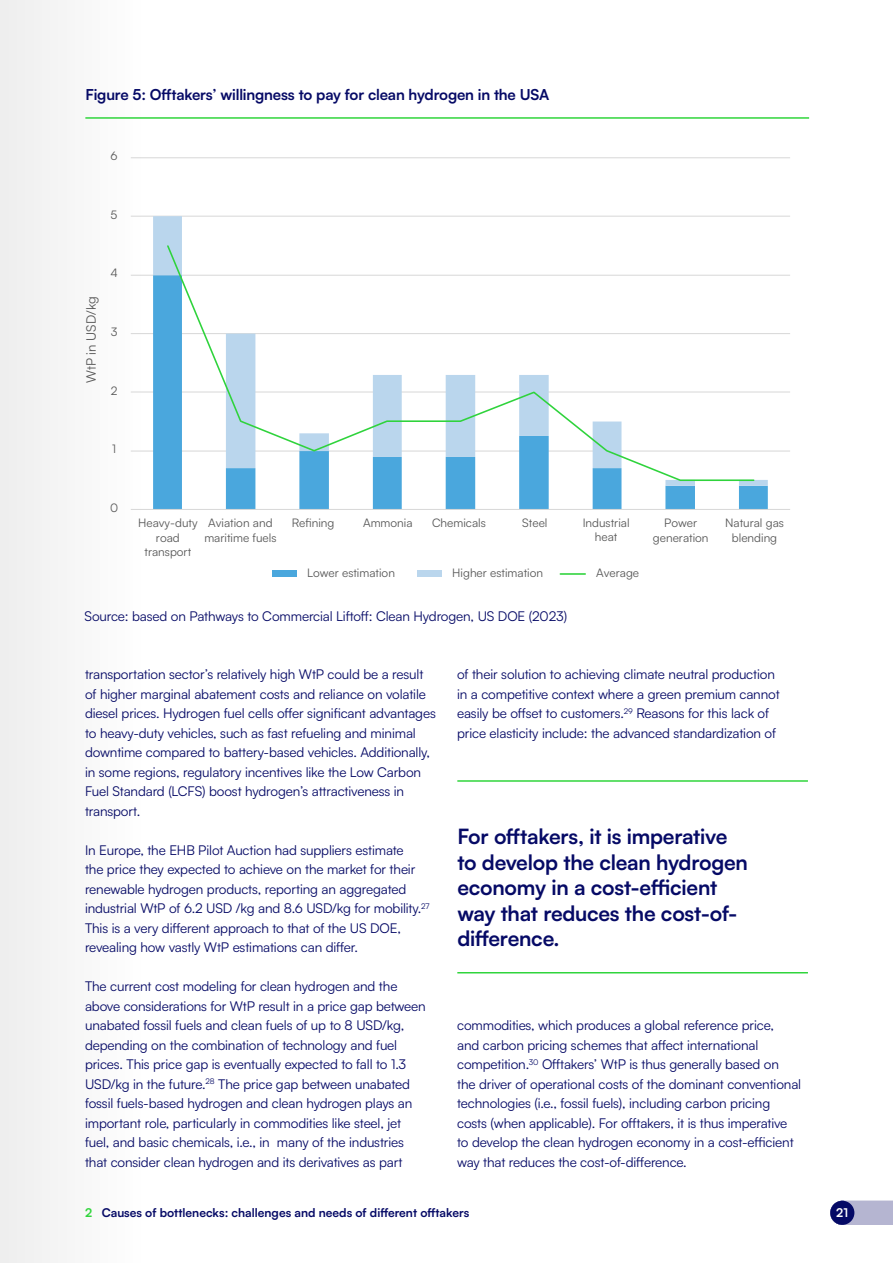
<style>
.page{position:relative;width:893px;height:1263px;background:#fff}
.page>*{position:absolute;margin:0;border:0;box-sizing:border-box;transform-origin:0 0}
.Pull_quotes{font:700 21px/25.5px "Satoshi";letter-spacing:-.01em;color:#060a66}
.Table_heading{font:700 15px "Satoshi";letter-spacing:-.01em;color:#060a66}
.Body_copy{font:13.5px/19.5px "Satoshi";letter-spacing:-.01em;color:#060a66}
.t1{font:13.05px "Satoshi";color:#585858}
.t2{font:700 12px "Satoshi Variable";color:#060a66}
.t3{font:700 12px "Satoshi Variable";color:#fff}
.t4{font:11.85px/14.4px "Satoshi";color:#585858;text-align:center}
.s1{color:#30d53c}
</style>
<div class="page">
<div style="left:0;top:0;width:140px;height:1262px;background:#f6f6f6"></div>
<hr style="left:0;top:0;width:1px;height:1262px;background:#eee">
<svg style="left:830px;top:1201px;width:63px;height:24px"></svg>
<div style="left:830px;top:1201px;width:24px;height:24px;background:#050a66;border-radius:50%"></div>
<hr style="left:457px;top:780px;width:351px;height:2px;background:#30d53c">
<hr style="left:457px;top:972px;width:351px;height:1px;background:#30d53c">
<hr style="left:85px;top:117px;width:724px;height:2px;background:#30d53c">
<hr style="left:131px;top:451px;width:659px;height:1px;background:#d7d7d7">
<hr style="left:131px;top:392px;width:659px;height:1px;background:#d7d7d7">
<hr style="left:131px;top:333px;width:659px;height:1px;background:#d7d7d7">
<hr style="left:131px;top:275px;width:659px;height:1px;background:#d7d7d7">
<hr style="left:131px;top:216px;width:659px;height:1px;background:#d7d7d7">
<hr style="left:131px;top:157px;width:659px;height:1px;background:#d7d7d7">
<svg style="left:153px;top:486px;width:615px;height:23px"></svg>
<svg style="left:153px;top:216px;width:615px;height:270px"></svg>
<hr style="left:131px;top:509px;width:659px;height:1px;background:#d7d7d7">
<svg style="left:166px;top:244px;width:589px;height:238px"></svg>
<div style="left:272px;top:570px;width:25px;height:7px;background:#4aa7dd"></div>
<div style="left:417px;top:570px;width:25px;height:7px;background:#bad6ed"></div>
<hr style="left:560px;top:573px;width:25px;height:2px;background:#2fd33c">
<p class="Table_heading" style="left:85px;top:84px;width:466px">Figure 5: Offtakers’ willingness to pay for clean hydrogen in the USA</p>
<p class="t4" style="left:110px;top:148px;width:9px">6</p>
<p class="t4" style="left:111px;top:207px;width:8px">5</p>
<p class="t1" style="left:82px;top:383px;width:88px;rotate:-90deg">WtP in USD/kg</p>
<p class="t4" style="left:110px;top:265px;width:9px">4</p>
<p class="t4" style="left:111px;top:324px;width:8px">3</p>
<p class="t4" style="left:111px;top:383px;width:8px">2</p>
<p class="t4" style="left:112px;top:441px;width:5px">1</p>
<p class="t4" style="left:110px;top:500px;width:10px">0</p>
<p class="t4" style="left:138px;top:515px;width:61px">Heavy-duty road transport</p>
<p class="t4" style="left:204px;top:515px;width:74px">Aviation and maritime fuels</p>
<p class="t4" style="left:292px;top:515px;width:44px">Refining</p>
<p class="t4" style="left:363px;top:515px;width:51px">Ammonia</p>
<p class="t4" style="left:432px;top:515px;width:55px">Chemicals</p>
<p class="t4" style="left:522px;top:515px;width:27px">Steel</p>
<p class="t4" style="left:583px;top:515px;width:48px">Industrial heat</p>
<p class="t4" style="left:653px;top:515px;width:57px">Power generation</p>
<p class="t4" style="left:725px;top:515px;width:60px">Natural gas blending</p>
<p class="t4" style="left:307px;top:565px;width:89px">Lower estimation</p>
<p class="t4" style="left:452px;top:565px;width:92px">Higher estimation</p>
<p class="t4" style="left:596px;top:565px;width:44px">Average</p>
<p class="Body_copy" style="left:85px;top:606px;width:484px">Source: based on Pathways to Commercial Liftoff: Clean Hydrogen, US DOE (2023)</p>
<p class="Body_copy" style="left:85px;top:664px;width:352px">transportation sector’s relatively high WtP could be a result of higher marginal abatement costs and reliance on volatile diesel prices. Hydrogen fuel cells offer significant advantages to heavy-duty vehicles, such as fast refueling and minimal downtime compared to battery-based vehicles. Additionally, in some regions, regulatory incentives like the Low Carbon Fuel Standard (LCFS) boost hydrogen’s attractiveness in transport.</p>
<p class="Body_copy" style="left:85px;top:840px;width:346px">In Europe, the EHB Pilot Auction had suppliers estimate<br>the price they expected to achieve on the market for their renewable hydrogen products, reporting an aggregated industrial WtP of 6.2 USD /kg and 8.6 USD/kg for mobility.<sup>27<br></sup>This is a very different approach to that of the US DOE, revealing how vastly WtP estimations can differ.</p>
<p class="Body_copy" style="left:85px;top:976px;width:342px">The current cost modeling for clean hydrogen and the above considerations for WtP result in a price gap between unabated fossil fuels and clean fuels of up to 8 USD/kg, depending on the combination of technology and fuel prices. This price gap is eventually expected to fall to 1.3<br>USD/kg in the future.<sup>28</sup> The price gap between unabated fossil fuels-based hydrogen and clean hydrogen plays an important role, particularly in commodities like steel, jet fuel, and basic chemicals, i.e., in many of the industries that consider clean hydrogen and its derivatives as part</p>
<p class="Body_copy" style="left:457px;top:664px;width:324px">of their solution to achieving climate neutral production in a competitive context where a green premium cannot easily be offset to customers.<sup>29</sup> Reasons for this lack of price elasticity include: the advanced standardization of</p>
<p class="Pull_quotes" style="left:457px;top:822px;width:292px">For offtakers, it is imperative to develop the clean hydrogen economy in a cost-efficient way that reduces the cost-of&shy;difference.</p>
<p class="Body_copy" style="left:457px;top:1015px;width:346px">commodities, which produces a global reference price,<br>and carbon pricing schemes that affect international competition.<sup>30</sup> Offtakers’ WtP is thus generally based on<br>the driver of operational costs of the dominant conventional technologies (i.e., fossil fuels), including carbon pricing costs (when applicable). For offtakers, it is thus imperative to develop the clean hydrogen economy in a cost-efficient way that reduces the cost-of-difference.</p>
<p class="t2" style="left:85px;top:1203px;width:386px"><span class="s1">2</span> Causes of bottlenecks: challenges and needs of different offtakers</p>
<p class="t3" style="left:836px;top:1203px;width:13px">21</p>
</div>
